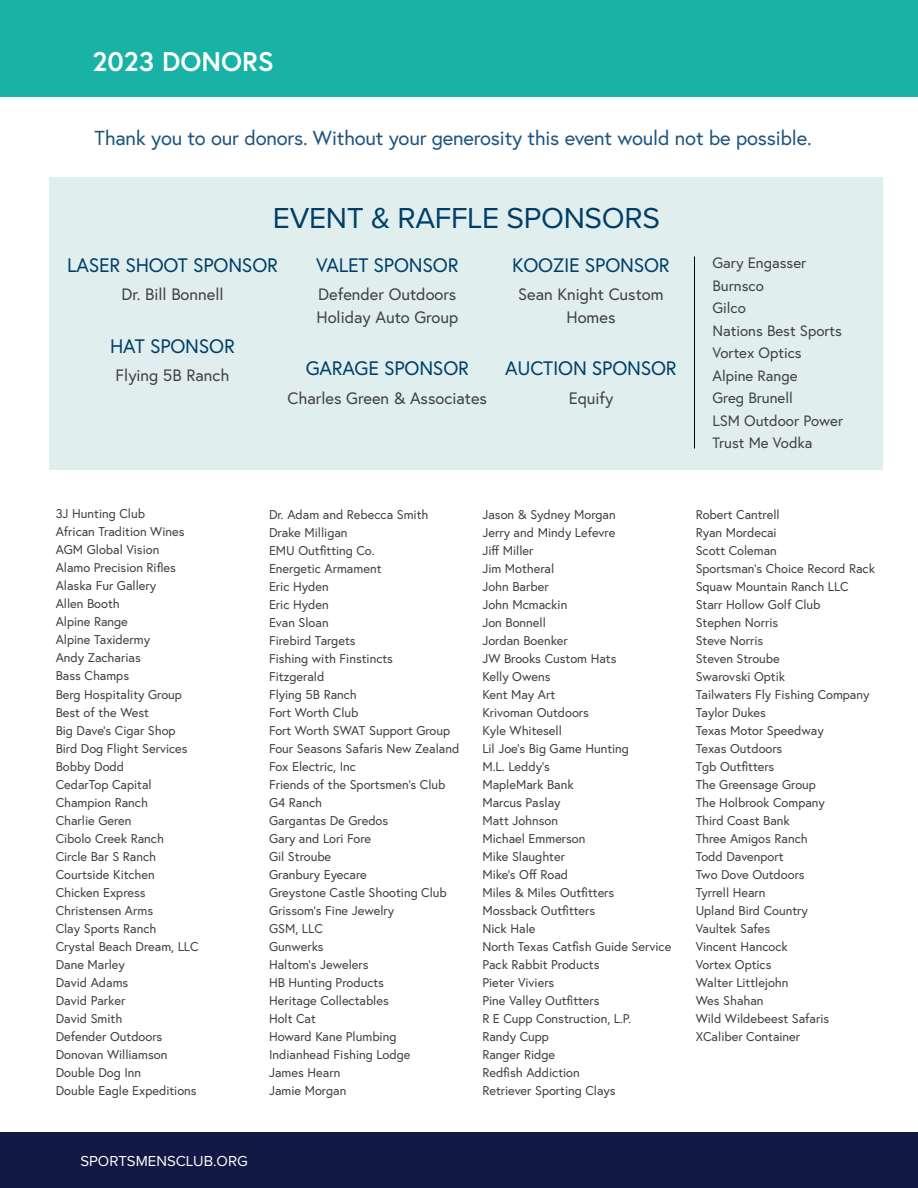
<style>
.page{position:relative;width:918px;height:1188px;background:#fff}
.page>*{position:absolute;margin:0;border:0;box-sizing:border-box;transform-origin:0 0}
.t1{font:30px "Proxima Nova";letter-spacing:-.01em;color:#003e69}
.t2{font:700 27px "Europa";color:#fff}
.t3{font:20.25px "Europa";letter-spacing:-.01em;color:#20567e}
.t4{font:19.5px "Europa";letter-spacing:-.01em;color:#003e69}
.t5{font:16.5px/22.5px "Europa";color:#414042}
.t6{font:15px/22.5px "Europa";color:#414042}
.t7{font:15px "Proxima Nova";color:#fff}
.t8{font:12.75px/18px "Europa";color:#414042}
</style>
<div class="page">
<div style="left:0;top:1132px;width:918px;height:56px;background:#121944"></div>
<div style="left:0;top:0;width:918px;height:97px;background:#18b2a6"></div>
<div style="left:50px;top:177px;width:834px;height:293px;background:#e0efed"></div>
<hr style="left:694px;top:256px;width:1px;height:192px;background:#000">
<h2 class="t2" style="left:92px;top:43px;width:183px">2023 DONORS</h2>
<h3 class="t3" style="left:94px;top:125px;width:719px">Thank you to our donors. Without your generosity this event would not be possible.</h3>
<h1 class="t1" style="left:273px;top:195px;width:389px">EVENT &amp; RAFFLE SPONSORS</h1>
<h3 class="t4" style="left:67px;top:252px;width:212px">LASER SHOOT SPONSOR</h3>
<p class="t5" style="left:121px;top:283px;width:104px">Dr. Bill Bonnell</p>
<h3 class="t4" style="left:110px;top:333px;width:126px">HAT SPONSOR</h3>
<p class="t5" style="left:116px;top:364px;width:115px">Flying 5B Ranch</p>
<h3 class="t4" style="left:316px;top:252px;width:144px">VALET SPONSOR</h3>
<p class="t5" style="left:316px;top:283px;width:143px">Defender Outdoors<br>Holiday Auto Group</p>
<h3 class="t4" style="left:306px;top:356px;width:165px">GARAGE SPONSOR</h3>
<p class="t5" style="left:288px;top:386px;width:201px">Charles Green &amp; Associates</p>
<h3 class="t4" style="left:512px;top:252px;width:159px">KOOZIE SPONSOR</h3>
<p class="t5" style="left:518px;top:283px;width:147px;text-align:center">Sean Knight Custom<br>Homes</p>
<h3 class="t4" style="left:505px;top:356px;width:173px">AUCTION SPONSOR</h3>
<p class="t5" style="left:569px;top:386px;width:46px">Equify</p>
<p class="t6" style="left:712px;top:251px;width:132px">Gary Engasser<br>Burnsco<br>Gilco<br>Nations Best Sports<br>Vortex Optics<br>Alpine Range<br>Greg Brunell<br>LSM Outdoor Power<br>Trust Me Vodka</p>
<p class="t8" style="left:56px;top:505px;width:144px">3J Hunting Club<br>African Tradition Wines<br>AGM Global Vision<br>Alamo Precision Rifles<br>Alaska Fur Gallery<br>Allen Booth<br>Alpine Range<br>Alpine Taxidermy<br>Andy Zacharias<br>Bass Champs<br>Berg Hospitality Group<br>Best of the West<br>Big Dave’s Cigar Shop<br>Bird Dog Flight Services<br>Bobby Dodd<br>CedarTop Capital<br>Champion Ranch<br>Charlie Geren<br>Cibolo Creek Ranch<br>Circle Bar S Ranch<br>Courtside Kitchen<br>Chicken Express<br>Christensen Arms<br>Clay Sports Ranch<br>Crystal Beach Dream, LLC<br>Dane Marley<br>David Adams<br>David Parker<br>David Smith<br>Defender Outdoors<br>Donovan Williamson<br>Double Dog Inn<br>Double Eagle Expeditions</p>
<p class="t8" style="left:269px;top:505px;width:192px">Dr. Adam and Rebecca Smith<br>Drake Milligan<br>EMU Outfitting Co.<br>Energetic Armament<br>Eric Hyden<br>Eric Hyden<br>Evan Sloan<br>Firebird Targets<br>Fishing with Finstincts<br>Fitzgerald<br>Flying 5B Ranch<br>Fort Worth Club<br>Fort Worth SWAT Support Group<br>Four Seasons Safaris New Zealand<br>Fox Electric, Inc<br>Friends of the Sportsmen’s Club<br>G4 Ranch<br>Gargantas De Gredos<br>Gary and Lori Fore<br>Gil Stroube<br>Granbury Eyecare<br>Greystone Castle Shooting Club<br>Grissom’s Fine Jewelry<br>GSM, LLC<br>Gunwerks<br>Haltom’s Jewelers<br>HB Hunting Products<br>Heritage Collectables<br>Holt Cat<br>Howard Kane Plumbing<br>Indianhead Fishing Lodge<br>James Hearn<br>Jamie Morgan</p>
<p class="t8" style="left:482px;top:505px;width:190px">Jason &amp; Sydney Morgan<br>Jerry and Mindy Lefevre<br>Jiff Miller<br>Jim Motheral<br>John Barber<br>John Mcmackin<br>Jon Bonnell<br>Jordan Boenker<br>JW Brooks Custom Hats<br>Kelly Owens<br>Kent May Art<br>Krivoman Outdoors<br>Kyle Whitesell<br>Lil Joe’s Big Game Hunting<br>M.L. Leddy’s<br>MapleMark Bank<br>Marcus Paslay<br>Matt Johnson<br>Michael Emmerson<br>Mike Slaughter<br>Mike’s Off Road<br>Miles &amp; Miles Outfitters<br>Mossback Outfitters<br>Nick Hale<br>North Texas Catfish Guide Service<br>Pack Rabbit Products<br>Pieter Viviers<br>Pine Valley Outfitters<br>R E Cupp Construction, L.P.<br>Randy Cupp<br>Ranger Ridge<br>Redfish Addiction<br>Retriever Sporting Clays</p>
<p class="t8" style="left:696px;top:505px;width:181px">Robert Cantrell<br>Ryan Mordecai<br>Scott Coleman<br>Sportsman’s Choice Record Rack<br>Squaw Mountain Ranch LLC<br>Starr Hollow Golf Club<br>Stephen Norris<br>Steve Norris<br>Steven Stroube<br>Swarovski Optik<br>Tailwaters Fly Fishing Company<br>Taylor Dukes<br>Texas Motor Speedway<br>Texas Outdoors<br>Tgb Outfitters<br>The Greensage Group<br>The Holbrook Company<br>Third Coast Bank<br>Three Amigos Ranch<br>Todd Davenport<br>Two Dove Outdoors<br>Tyrrell Hearn<br>Upland Bird Country<br>Vaultek Safes<br>Vincent Hancock<br>Vortex Optics<br>Walter Littlejohn<br>Wes Shahan<br>Wild Wildebeest Safaris<br>XCaliber Container</p>
<p class="t7" style="left:80px;top:1149px;width:169px">SPORTSMENSCLUB.ORG</p>
</div>
